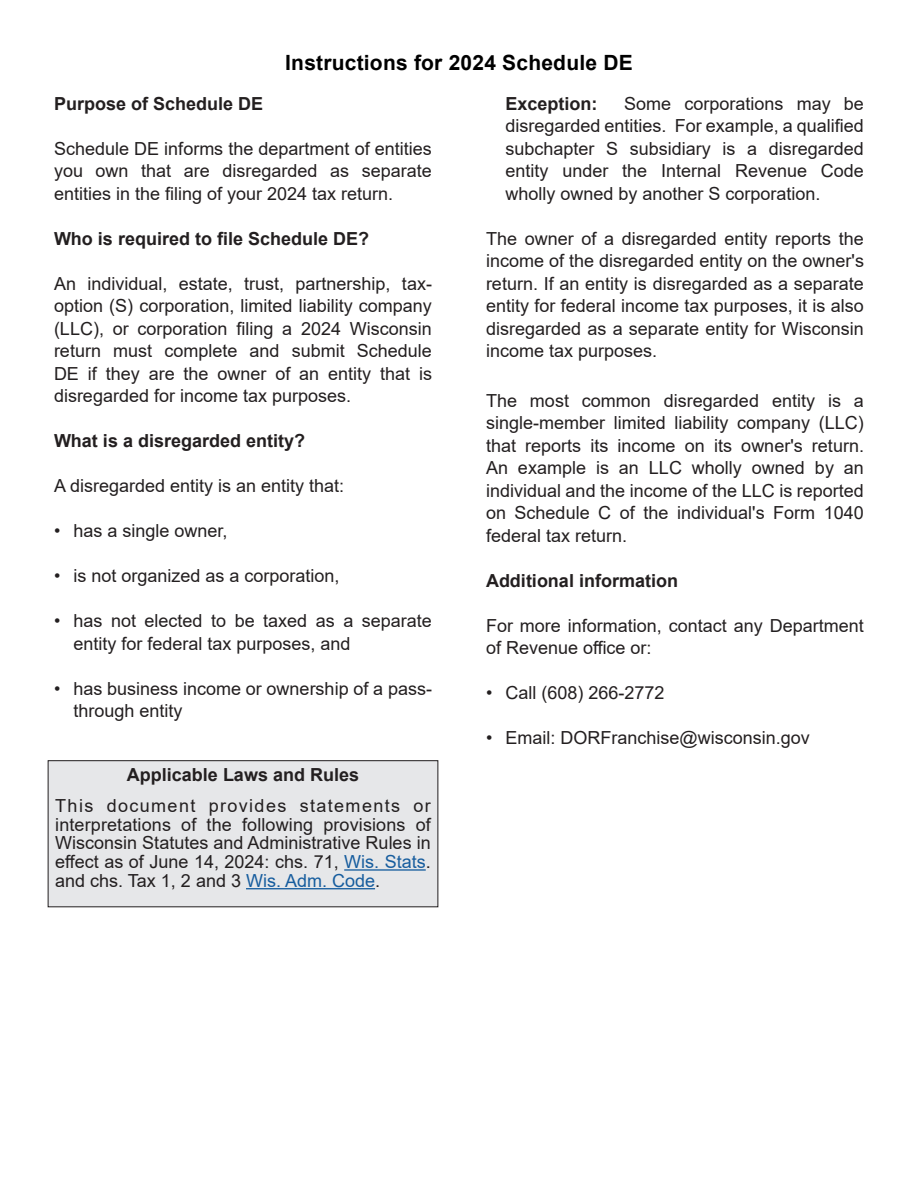
<style>
.page{position:relative;width:918px;height:1188px;background:#fff}
.page>*{position:absolute;margin:0;border:0;box-sizing:border-box;transform-origin:0 0}
.t1{font:700 21px "Arial";letter-spacing:.01em;color:#000}
.t2{font:18px/22.5px "Arial";color:#231f20;text-align:justify}
.t3{font:700 18px "Arial";color:#231f20}
.s1{color:#175d9e}
</style>
<div class="page">
<div style="left:48px;top:761px;width:390px;height:146px;background:#e6e7e9"></div>
<hr style="left:344px;top:869px;width:82px;height:2px;background:#175d9e">
<hr style="left:246px;top:888px;width:129px;height:1px;background:#175d9e">
<div style="left:48px;top:760px;width:390px;height:147px;border:1px solid #231f20"></div>
<p class="t1" style="left:285px;top:47px;width:349px">Instructions for 2024 Schedule DE</p>
<p class="t3" style="left:54px;top:91px;width:211px">Purpose of Schedule DE</p>
<p class="t2" style="left:54px;top:137px;width:379px">Schedule DE informs the department of entities you own that are disregarded as separate entities in the filing of your 2024 tax return.</p>
<p class="t3" style="left:54px;top:226px;width:317px">Who is required to file Schedule DE?</p>
<p class="t2" style="left:54px;top:272px;width:380px">An individual, estate, trust, partnership, tax&shy;option (S) corporation, limited liability company (LLC), or corporation filing a 2024 Wisconsin return must complete and submit Schedule DE if they are the owner of an entity that is disregarded for income tax purposes.</p>
<p class="t3" style="left:54px;top:428px;width:253px">What is a disregarded entity?</p>
<p class="t2" style="left:54px;top:474px;width:292px">A disregarded entity is an entity that:</p>
<p class="t2" style="left:54px;top:519px;width:175px">• has a single owner,</p>
<p class="t2" style="left:54px;top:564px;width:287px">• is not organized as a corporation,</p>
<p class="t2" style="left:74px;top:609px;width:360px;text-indent:-20px">• has not elected to be taxed as a separate entity for federal tax purposes, and</p>
<p class="t2" style="left:74px;top:677px;width:360px;text-indent:-20px">• has business income or ownership of a pass&shy;through entity</p>
<p class="t3" style="left:127px;top:762px;width:234px">Applicable Laws and Rules</p>
<p class="t2" style="left:55px;top:796px;width:377px;line-height:18.8px">This document provides statements or interpretations of the following provisions of Wisconsin Statutes and Administrative Rules in effect as of June 14, 2024: chs. 71, <span class="s1">Wis. Stats</span>. and chs. Tax 1, 2 and 3 <span class="s1">Wis. Adm. Code</span>.</p>
<p class="t2" style="left:506px;top:92px;width:360px;text-indent:119px">Some corporations may be disregarded entities. For example, a qualified subchapter S subsidiary is a disregarded entity under the Internal Revenue Code wholly owned by another S corporation.</p>
<p class="t2" style="left:486px;top:227px;width:380px">The owner of a disregarded entity reports the income of the disregarded entity on the owner's return. If an entity is disregarded as a separate entity for federal income tax purposes, it is also disregarded as a separate entity for Wisconsin income tax purposes.</p>
<p class="t2" style="left:486px;top:389px;width:380px">The most common disregarded entity is a single-member limited liability company (LLC) that reports its income on its owner's return.<br>An example is an LLC wholly owned by an individual and the income of the LLC is reported on Schedule C of the individual's Form 1040 federal tax return.</p>
<p class="t3" style="left:486px;top:568px;width:194px">Additional information</p>
<p class="t2" style="left:486px;top:614px;width:379px">For more information, contact any Department of Revenue office or:</p>
<p class="t2" style="left:486px;top:681px;width:180px">• Call (608) 266-2772</p>
<p class="t2" style="left:486px;top:726px;width:325px">• Email: DORFranchise@wisconsin.gov</p>
<p class="t3" style="left:506px;top:91px;width:94px">Exception:</p>
</div>
